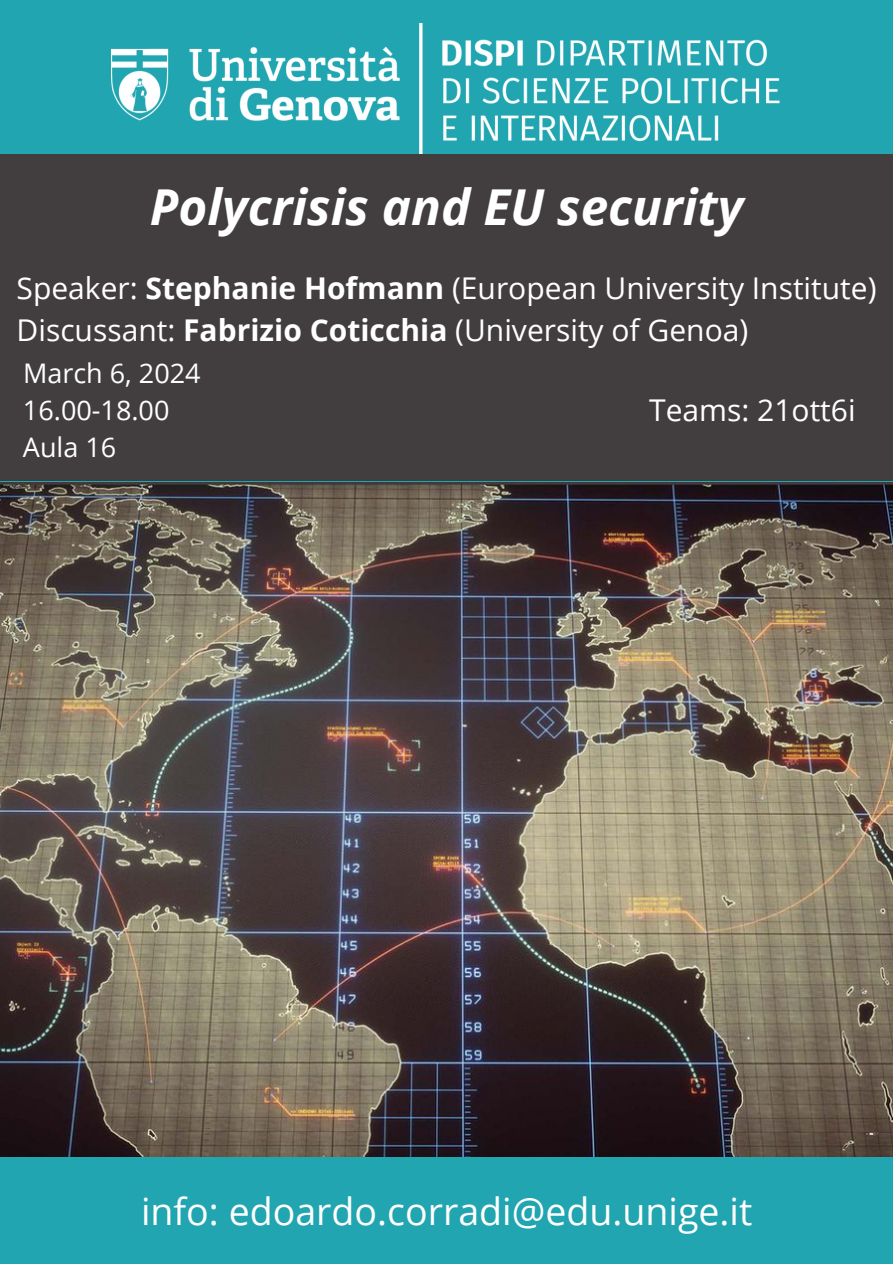
<style>
.page{position:relative;width:893px;height:1264px;background:#fff}
.page>*{position:absolute;margin:0;border:0;box-sizing:border-box;transform-origin:0 0}
.t1{font:italic 700 49.5px "Open Sans";color:#fff}
.t2{font:37.5px "Open Sans";color:#fff}
.t3{font:30px "Open Sans";color:#fff}
.t4{font:27px "Open Sans";color:#fff}
.s1{font-weight:700}
</style>
<div class="page">
<img style="left:0;top:481px;width:892px;height:675px">
<div style="left:0;top:0;width:892px;height:481px;background:#21a5b0"></div>
<div style="left:0;top:1156px;width:892px;height:107px;background:#21a5b0"></div>
<img style="left:112px;top:24px;width:669px;height:131px">
<div style="left:0;top:155px;width:892px;height:326px;background:#423e3f"></div>
<p class="t1" style="left:150px;top:172px;width:595px">Polycrisis and EU security</p>
<p class="t3" style="left:17px;top:267px;width:861px">Speaker: <span class="s1">Stephanie Hofmann</span> (European University Institute)</p>
<p class="t3" style="left:17px;top:308px;width:733px">Discussant: <span class="s1">Fabrizio Coticchia</span> (University of Genoa)</p>
<p class="t4" style="left:23px;top:354px;width:179px">March 6, 2024</p>
<p class="t4" style="left:23px;top:391px;width:148px">16.00-18.00</p>
<p class="t4" style="left:23px;top:428px;width:95px">Aula 16</p>
<h2 class="t3" style="left:649px;top:389px;width:208px">Teams: 21ott6i</h2>
<h1 class="t2" style="left:141px;top:1184px;width:612px">info: edoardo.corradi@edu.unige.it</h1>
</div>
